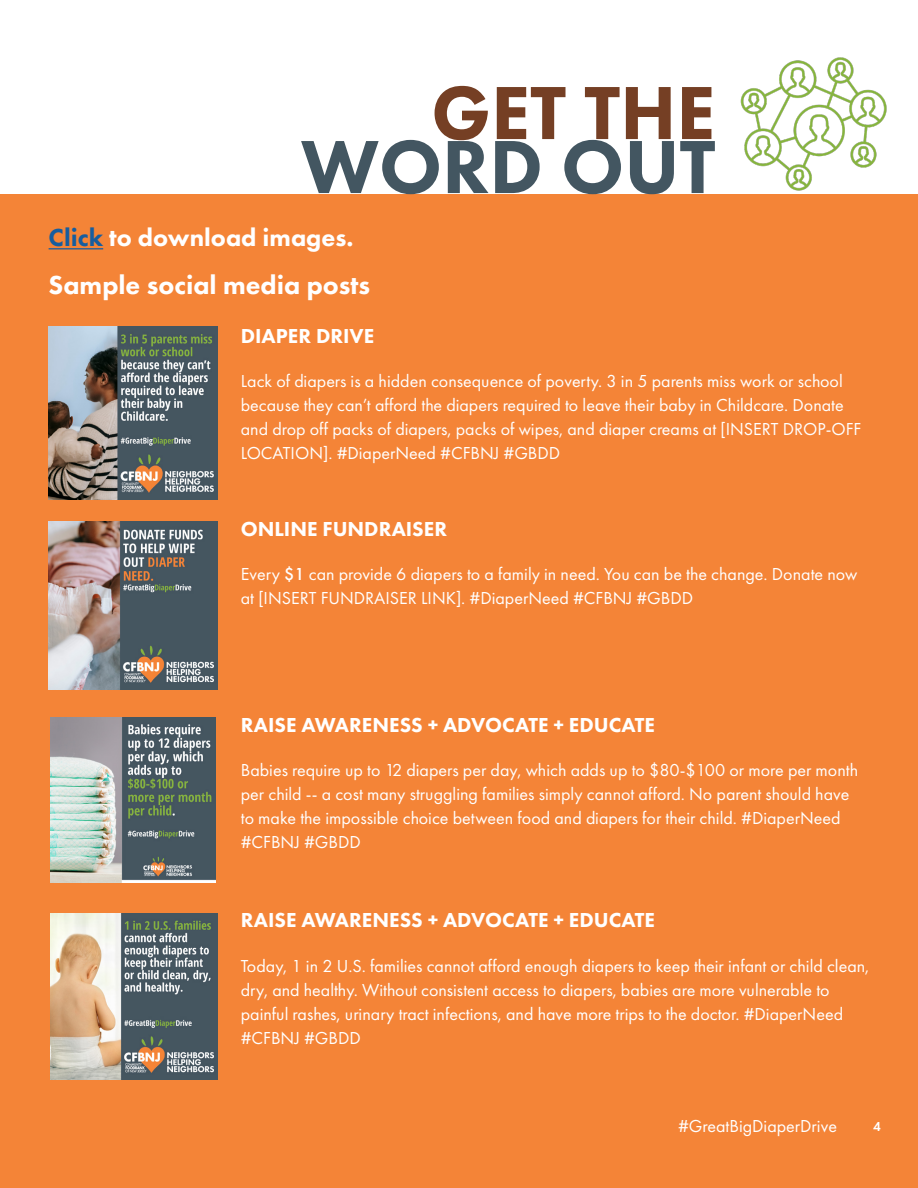
<style>
.page{position:relative;width:918px;height:1188px;background:#fff}
.page>*{position:absolute;margin:0;border:0;box-sizing:border-box;transform-origin:0 0}
.t1{font:800 78px "Futura PT";color:#435661}
.t2{font:800 78px "Futura PT";color:#753f24}
.t3{font:800 27px "Futura PT";color:#fff}
.t4{font:800 25.5px "Futura PT";color:#fff}
.t5{font:800 21px "Futura PT";color:#fff}
.t6{font:18px/24px "Futura PT";color:#fff}
.t7{font:600 13.5px "Futura PT";color:#fff}
.s1{color:#175d9e}
.s2{font-weight:500}
</style>
<div class="page">
<div style="left:0;top:194px;width:918px;height:994px;background:#f48437"></div>
<hr style="left:49px;top:248px;width:54px;height:1px;background:#175d9e">
<img style="left:740px;top:57px;width:147px;height:134px">
<img style="left:51px;top:717px;width:165px;height:165px">
<img style="left:49px;top:327px;width:168px;height:173px">
<img style="left:51px;top:914px;width:166px;height:166px">
<img style="left:49px;top:522px;width:168px;height:167px">
<p class="t2" style="left:431px;top:64px;width:286px">GET THE</p>
<p class="t1" style="left:301px;top:118px;width:416px">WORD OUT</p>
<p class="t4" style="left:49px;top:222px;width:307px"><span class="s1">Click</span> to download images.</p>
<p class="t3" style="left:49px;top:268px;width:323px">Sample social media posts</p>
<p class="t5" style="left:241px;top:322px;width:135px">DIAPER DRIVE</p>
<p class="t6" style="left:241px;top:369px;width:622px">Lack of diapers is a hidden consequence of poverty. 3 in 5 parents miss work or school because they can’t afford the diapers required to leave their baby in Childcare. Donate and drop off packs of diapers, packs of wipes, and diaper creams at [INSERT DROP-OFF LOCATION]. #DiaperNeed #CFBNJ #GBDD</p>
<p class="t5" style="left:241px;top:516px;width:208px">ONLINE FUNDRAISER</p>
<p class="t6" style="left:241px;top:562px;width:618px">Every <span class="s2">$1</span> can provide 6 diapers to a family in need. You can be the change. Donate now at [INSERT FUNDRAISER LINK]. #DiaperNeed #CFBNJ #GBDD</p>
<p class="t5" style="left:241px;top:712px;width:416px">RAISE AWARENESS + ADVOCATE + EDUCATE</p>
<p class="t6" style="left:241px;top:758px;width:619px">Babies require up to 12 diapers per day, which adds up to $80-$100 or more per month per child -- a cost many struggling families simply cannot afford. No parent should have to make the impossible choice between food and diapers for their child. #DiaperNeed #CFBNJ #GBDD</p>
<p class="t5" style="left:241px;top:907px;width:416px">RAISE AWARENESS + ADVOCATE + EDUCATE</p>
<p class="t6" style="left:241px;top:954px;width:630px">Today, 1 in 2 U.S. families cannot afford enough diapers to keep their infant or child clean, dry, and healthy. Without consistent access to diapers, babies are more vulnerable to painful rashes, urinary tract infections, and have more trips to the doctor. #DiaperNeed #CFBNJ #GBDD</p>
<p class="t6" style="left:678px;top:1114px;width:160px">#GreatBigDiaperDrive</p>
<p class="t7" style="left:873px;top:1118px;width:9px">4</p>
</div>
